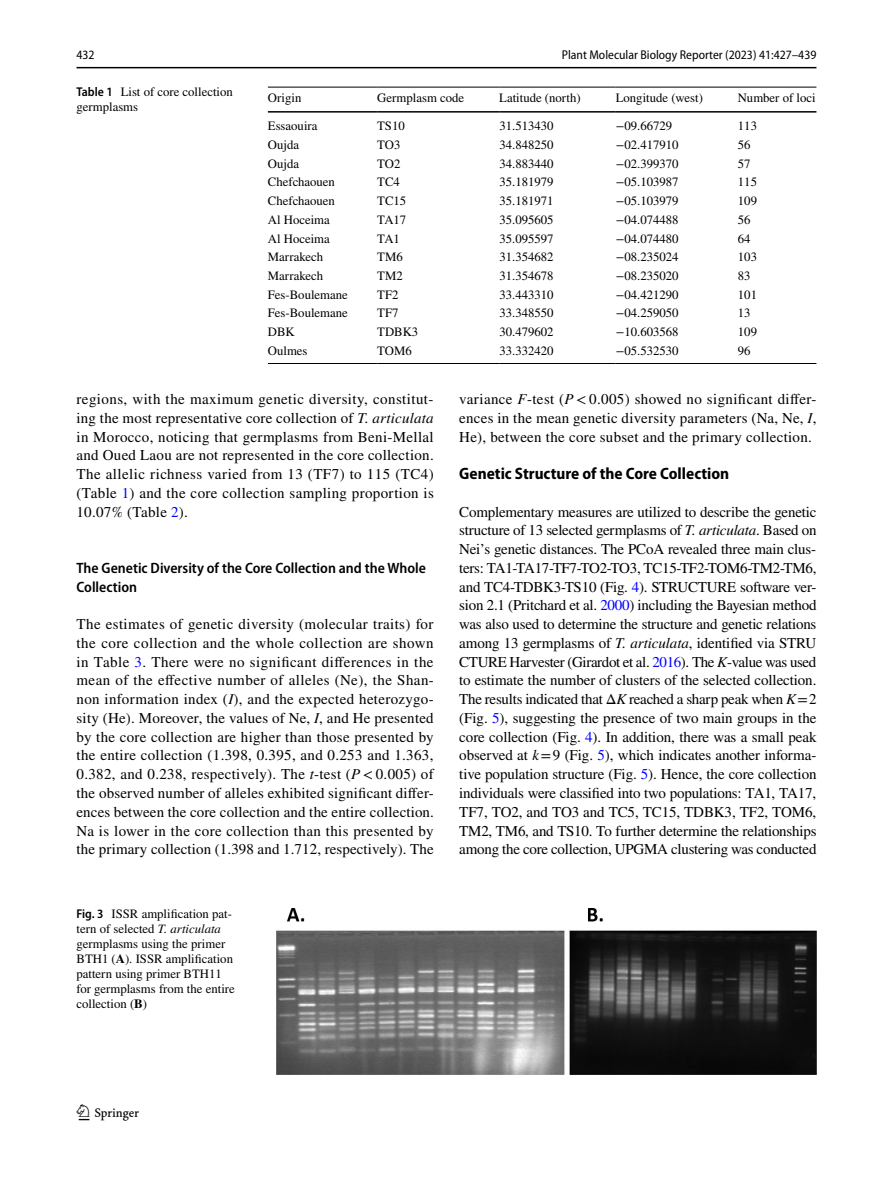
<style>
.page{position:relative;width:893px;height:1187px;background:#fff}
.page>*{position:absolute;margin:0;border:0;box-sizing:border-box;transform-origin:0 0}
.t1{font:22.5px "Springnew Regular 2";color:#000}
.t2{font:700 semi-condensed 16.5px "Myriad Pro";color:#000}
.t3{font:15px/18.8px "STIX";letter-spacing:.015em;color:#000;text-align:justify}
.t4{font:600 semi-condensed 15px/18.8px "Myriad Pro";color:#000}
.t5{font:12.75px/15px "STIX";color:#000}
.t6{font:semi-condensed 12.75px "Myriad Pro";color:#000}
.s1{font-family:"Myriad Pro";font-weight:600;font-stretch:semi-condensed}
.s2{font-style:italic}
.s3{color:#00f}
.s4{font-weight:700}
</style>
<div class="page">
<hr style="left:77px;top:67px;width:739px;height:1px;background:#000">
<hr style="left:268px;top:87px;width:109px;height:1px;background:#000">
<hr style="left:268px;top:111px;width:109px;height:2px;background:#000">
<hr style="left:377px;top:87px;width:122px;height:1px;background:#000">
<hr style="left:377px;top:111px;width:122px;height:2px;background:#000">
<hr style="left:499px;top:87px;width:117px;height:1px;background:#000">
<hr style="left:499px;top:111px;width:117px;height:2px;background:#000">
<hr style="left:616px;top:87px;width:122px;height:1px;background:#000">
<hr style="left:616px;top:111px;width:122px;height:2px;background:#000">
<hr style="left:738px;top:87px;width:78px;height:1px;background:#000">
<hr style="left:738px;top:111px;width:78px;height:2px;background:#000">
<hr style="left:268px;top:363px;width:109px;height:1px;background:#000">
<hr style="left:377px;top:363px;width:122px;height:1px;background:#000">
<hr style="left:499px;top:363px;width:117px;height:1px;background:#000">
<hr style="left:616px;top:363px;width:122px;height:1px;background:#000">
<hr style="left:738px;top:363px;width:78px;height:1px;background:#000">
<img style="left:276px;top:908px;width:540px;height:165px">
<p class="t6" style="left:77px;top:48px;width:20px">432</p>
<p class="t6" style="left:562px;top:48px;width:256px">Plant Molecular Biology Reporter (2023) 41:427–439</p>
<p class="t5" style="left:77px;top:85px;width:158px"><span class="s1">Table 1</span> List of core collection germplasms</p>
<p class="t5" style="left:268px;top:91px;width:35px">Origin</p>
<p class="t5" style="left:377px;top:91px;width:88px">Germplasm code</p>
<p class="t5" style="left:499px;top:91px;width:83px">Latitude (north)</p>
<p class="t5" style="left:616px;top:91px;width:89px">Longitude (west)</p>
<p class="t5" style="left:738px;top:91px;width:79px">Number of loci</p>
<p class="t5" style="left:268px;top:119px;width:51px">Essaouira</p>
<p class="t5" style="left:377px;top:119px;width:29px">TS10</p>
<p class="t5" style="left:499px;top:119px;width:56px">31.513430</p>
<p class="t5" style="left:616px;top:119px;width:58px">−09.66729</p>
<p class="t5" style="left:738px;top:119px;width:21px">113</p>
<p class="t5" style="left:268px;top:138px;width:33px">Oujda</p>
<p class="t5" style="left:377px;top:138px;width:25px">TO3</p>
<p class="t5" style="left:499px;top:138px;width:56px">34.848250</p>
<p class="t5" style="left:616px;top:138px;width:64px">−02.417910</p>
<p class="t5" style="left:738px;top:138px;width:14px">56</p>
<p class="t5" style="left:268px;top:157px;width:33px">Oujda</p>
<p class="t5" style="left:377px;top:157px;width:25px">TO2</p>
<p class="t5" style="left:499px;top:157px;width:56px">34.883440</p>
<p class="t5" style="left:616px;top:157px;width:64px">−02.399370</p>
<p class="t5" style="left:738px;top:157px;width:14px">57</p>
<p class="t5" style="left:268px;top:175px;width:69px">Chefchaouen</p>
<p class="t5" style="left:377px;top:175px;width:24px">TC4</p>
<p class="t5" style="left:499px;top:175px;width:56px">35.181979</p>
<p class="t5" style="left:616px;top:175px;width:64px">−05.103987</p>
<p class="t5" style="left:738px;top:175px;width:21px">115</p>
<p class="t5" style="left:268px;top:194px;width:69px">Chefchaouen</p>
<p class="t5" style="left:377px;top:194px;width:31px">TC15</p>
<p class="t5" style="left:499px;top:194px;width:56px">35.181971</p>
<p class="t5" style="left:616px;top:194px;width:64px">−05.103979</p>
<p class="t5" style="left:738px;top:194px;width:21px">109</p>
<p class="t5" style="left:268px;top:213px;width:63px">Al Hoceima</p>
<p class="t5" style="left:377px;top:213px;width:31px">TA17</p>
<p class="t5" style="left:499px;top:213px;width:56px">35.095605</p>
<p class="t5" style="left:616px;top:213px;width:64px">−04.074488</p>
<p class="t5" style="left:738px;top:213px;width:14px">56</p>
<p class="t5" style="left:268px;top:231px;width:63px">Al Hoceima</p>
<p class="t5" style="left:377px;top:231px;width:24px">TA1</p>
<p class="t5" style="left:499px;top:231px;width:56px">35.095597</p>
<p class="t5" style="left:616px;top:231px;width:64px">−04.074480</p>
<p class="t5" style="left:738px;top:231px;width:14px">64</p>
<p class="t5" style="left:268px;top:250px;width:57px">Marrakech</p>
<p class="t5" style="left:377px;top:250px;width:27px">TM6</p>
<p class="t5" style="left:499px;top:250px;width:56px">31.354682</p>
<p class="t5" style="left:616px;top:250px;width:64px">−08.235024</p>
<p class="t5" style="left:738px;top:250px;width:21px">103</p>
<p class="t5" style="left:268px;top:269px;width:57px">Marrakech</p>
<p class="t5" style="left:377px;top:269px;width:27px">TM2</p>
<p class="t5" style="left:499px;top:269px;width:56px">31.354678</p>
<p class="t5" style="left:616px;top:269px;width:64px">−08.235020</p>
<p class="t5" style="left:738px;top:269px;width:14px">83</p>
<p class="t5" style="left:268px;top:288px;width:81px">Fes-Boulemane</p>
<p class="t5" style="left:377px;top:288px;width:23px">TF2</p>
<p class="t5" style="left:499px;top:288px;width:56px">33.443310</p>
<p class="t5" style="left:616px;top:288px;width:64px">−04.421290</p>
<p class="t5" style="left:738px;top:288px;width:21px">101</p>
<p class="t5" style="left:268px;top:306px;width:81px">Fes-Boulemane</p>
<p class="t5" style="left:377px;top:306px;width:23px">TF7</p>
<p class="t5" style="left:499px;top:306px;width:56px">33.348550</p>
<p class="t5" style="left:616px;top:306px;width:64px">−04.259050</p>
<p class="t5" style="left:738px;top:306px;width:14px">13</p>
<p class="t5" style="left:268px;top:325px;width:28px">DBK</p>
<p class="t5" style="left:377px;top:325px;width:43px">TDBK3</p>
<p class="t5" style="left:499px;top:325px;width:56px">30.479602</p>
<p class="t5" style="left:616px;top:325px;width:64px">−10.603568</p>
<p class="t5" style="left:738px;top:325px;width:21px">109</p>
<p class="t5" style="left:268px;top:344px;width:41px">Oulmes</p>
<p class="t5" style="left:377px;top:344px;width:36px">TOM6</p>
<p class="t5" style="left:499px;top:344px;width:56px">33.332420</p>
<p class="t5" style="left:616px;top:344px;width:64px">−05.532530</p>
<p class="t5" style="left:738px;top:344px;width:14px">96</p>
<p class="t3" style="left:77px;top:390px;width:359px">regions, with the maximum genetic diversity, constitut‑ ing the most representative core collection of <span class="s2">T. articulata </span>in Morocco, noticing that germplasms from Beni-Mellal and Oued Laou are not represented in the core collection.<br>The allelic richness varied from 13 (TF7) to 115 (TC4) (Table <span class="s3">1</span>) and the core collection sampling proportion is 10.07% (Table <span class="s3">2</span>).</p>
<p class="t4" style="left:77px;top:558px;width:351px">The Genetic Diversity of the Core Collection and the Whole<br>Collection</p>
<p class="t3" style="left:77px;top:615px;width:359px">The estimates of genetic diversity (molecular traits) for the core collection and the whole collection are shown in Table <span class="s3">3</span>. There were no significant differences in the mean of the effective number of alleles (Ne), the Shan‑ non information index (<span class="s2">I</span>), and the expected heterozygo‑ sity (He). Moreover, the values of Ne, <span class="s2">I</span>, and He presented by the core collection are higher than those presented by the entire collection (1.398, 0.395, and 0.253 and 1.363, 0.382, and 0.238, respectively). The <span class="s2">t</span>-test (<span class="s2">P</span>&lt;0.005) of the observed number of alleles exhibited significant differ‑ ences between the core collection and the entire collection.<br>Na is lower in the core collection than this presented by the primary collection (1.398 and 1.712, respectively). The</p>
<p class="t5" style="left:77px;top:907px;width:160px"><span class="s1">Fig. 3</span> ISSR amplification pat‑ tern of selected <span class="s2">T. articulata </span>germplasms using the primer<br>BTH1 (<span class="s4">A</span>). ISSR amplification pattern using primer BTH11 for germplasms from the entire collection (<span class="s4">B</span>)</p>
<p class="t3" style="left:459px;top:390px;width:359px">variance <span class="s2">F</span>-test (<span class="s2">P</span> &lt; 0.005) showed no significant differ‑ ences in the mean genetic diversity parameters (Na, Ne, <span class="s2">I</span>, He), between the core subset and the primary collection.</p>
<p class="t2" style="left:459px;top:464px;width:272px">Genetic Structure of the Core Collection</p>
<p class="t3" style="left:459px;top:503px;width:359px">Complementary measures are utilized to describe the genetic structure of 13 selected germplasms of <span class="s2">T. articulata</span>. Based on Nei’s genetic distances. The PCoA revealed three main clus‑ ters: TA1-TA17-TF7-TO2-TO3, TC15-TF2-TOM6-TM2-TM6, and TC4-TDBK3-TS10 (Fig. <span class="s3">4</span>). STRUCTURE software ver‑ sion 2.1 (Pritchard et al. <span class="s3">2000</span>) including the Bayesian method was also used to determine the structure and genetic relations among 13 germplasms of <span class="s2">T. articulata</span>, identified via STRU CTURE Harvester (Girardot et al. <span class="s3">2016</span>). The <span class="s2">K</span>-value was used to estimate the number of clusters of the selected collection.<br>The results indicated that Δ<span class="s2">K</span> reached a sharp peak when <span class="s2">K</span>=2 (Fig. <span class="s3">5</span>), suggesting the presence of two main groups in the core collection (Fig. <span class="s3">4</span>). In addition, there was a small peak observed at <span class="s2">k</span>=9 (Fig. <span class="s3">5</span>), which indicates another informa‑ tive population structure (Fig. <span class="s3">5</span>). Hence, the core collection individuals were classified into two populations: TA1, TA17, TF7, TO2, and TO3 and TC5, TC15, TDBK3, TF2, TOM6, TM2, TM6, and TS10. To further determine the relationships among the core collection, UPGMA clustering was conducted</p>
<h1 class="t1" style="left:79px;top:1104px;width:62px">1 3</h1>
</div>
